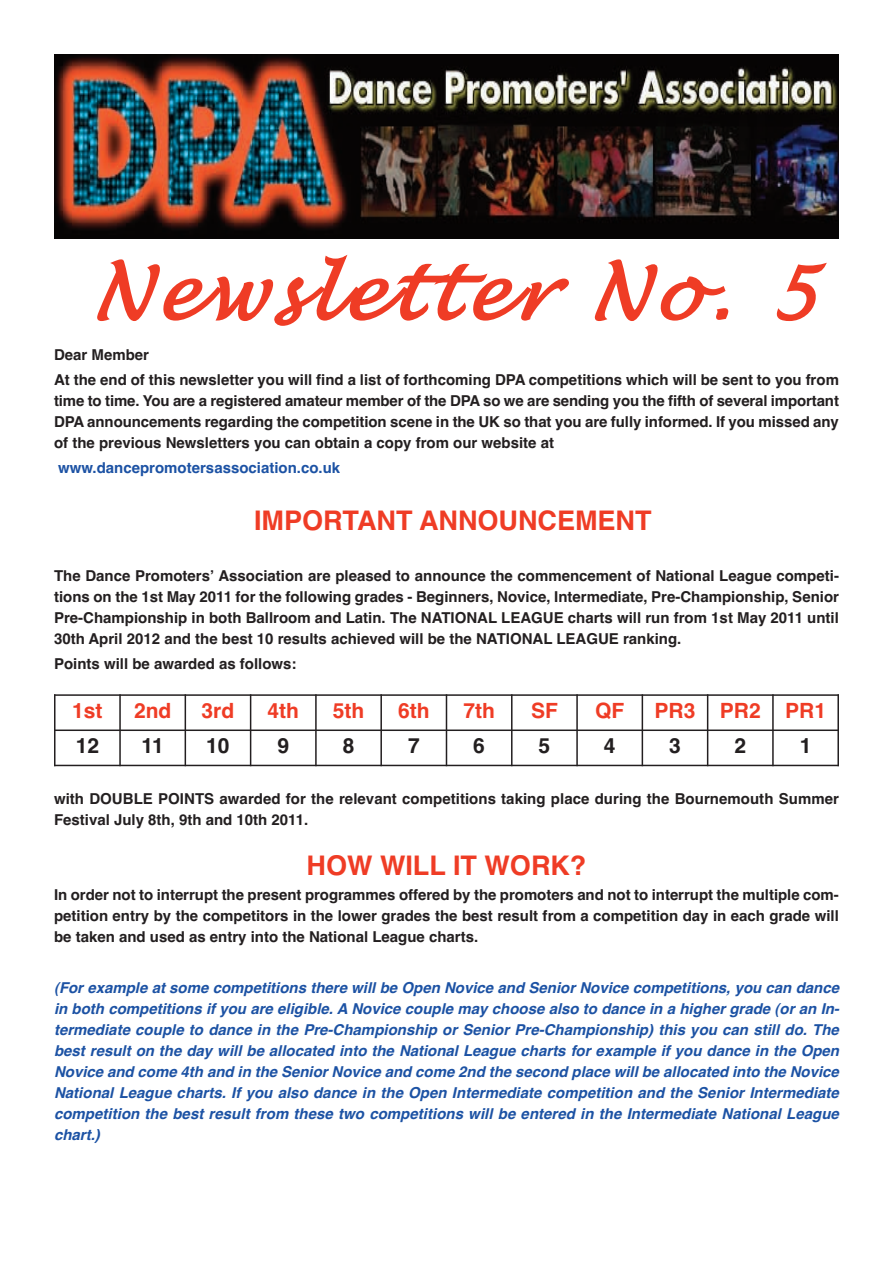
<style>
.page{position:relative;width:893px;height:1263px;background:#fff}
.page>*{position:absolute;margin:0;border:0;box-sizing:border-box;transform-origin:0 0}
.t1{font:italic 72px "Lucida Handwriting";letter-spacing:.08em;color:#ef3c25}
.t2{font:700 27px "Helvetica";color:#ef3c25}
.t3{font:700 21px "Helvetica";color:#ef3c25}
.t4{font:700 21px "Helvetica";color:#231f20}
.t5{font:700 15px/21px "Helvetica";color:#231f20;text-align:justify}
.t6{font:italic 700 15px/21px "Helvetica";color:#1c52a4;text-align:justify}
.t7{font:700 15px "Helvetica";color:#1c52a4}
</style>
<div class="page">
<img style="left:54px;top:54px;width:785px;height:184px">
<hr style="left:54px;top:694px;width:2px;height:72px;background:#231f20">
<hr style="left:119px;top:694px;width:2px;height:72px;background:#231f20">
<hr style="left:185px;top:694px;width:1px;height:72px;background:#231f20">
<hr style="left:250px;top:694px;width:1px;height:72px;background:#231f20">
<hr style="left:315px;top:694px;width:2px;height:72px;background:#231f20">
<hr style="left:380px;top:694px;width:2px;height:72px;background:#231f20">
<hr style="left:446px;top:694px;width:1px;height:72px;background:#231f20">
<hr style="left:511px;top:694px;width:1px;height:72px;background:#231f20">
<hr style="left:576px;top:694px;width:2px;height:72px;background:#231f20">
<hr style="left:642px;top:694px;width:1px;height:72px;background:#231f20">
<hr style="left:707px;top:694px;width:1px;height:72px;background:#231f20">
<hr style="left:772px;top:694px;width:2px;height:72px;background:#231f20">
<hr style="left:837px;top:694px;width:2px;height:72px;background:#231f20">
<hr style="left:54px;top:694px;width:785px;height:2px;background:#231f20">
<hr style="left:54px;top:729px;width:785px;height:2px;background:#231f20">
<hr style="left:54px;top:765px;width:785px;height:1px;background:#231f20">
<h1 class="t1" style="left:89px;top:252px;width:746px">Newsletter No. 5</h1>
<p class="t5" style="left:54px;top:342px;width:786px;line-height:25.2px">Dear Member<br>At the end of this newsletter you will find a list of forthcoming DPA competitions which will be sent to you from</p>
<p class="t5" style="left:54px;top:390px;width:786px">time to time. You are a registered amateur member of the DPA so we are sending you the fifth of several important DPA announcements regarding the competition scene in the UK so that you are fully informed. If you missed any of the previous Newsletters you can obtain a copy from our website at</p>
<p class="t7" style="left:58px;top:459px;width:284px">www.dancepromotersassociation.co.uk</p>
<h2 class="t2" style="left:254px;top:505px;width:399px">IMPORTANT ANNOUNCEMENT</h2>
<p class="t5" style="left:54px;top:565px;width:786px">The Dance Promotersʼ Association are pleased to announce the commencement of National League competi&shy;tions on the 1st May 2011 for the following grades - Beginners, Novice, Intermediate, Pre-Championship, Senior Pre-Championship in both Ballroom and Latin. The NATIONAL LEAGUE charts will run from 1st May 2011 until 30th April 2012 and the best 10 results achieved will be the NATIONAL LEAGUE ranking.</p>
<p class="t5" style="left:54px;top:653px;width:244px">Points will be awarded as follows:</p>
<h3 class="t3" style="left:72px;top:698px;width:32px">1st</h3>
<h3 class="t3" style="left:134px;top:698px;width:39px">2nd</h3>
<h3 class="t3" style="left:202px;top:698px;width:34px">3rd</h3>
<h3 class="t3" style="left:267px;top:698px;width:33px">4th</h3>
<h3 class="t3" style="left:333px;top:698px;width:33px">5th</h3>
<h3 class="t3" style="left:398px;top:698px;width:33px">6th</h3>
<h3 class="t3" style="left:463px;top:698px;width:33px">7th</h3>
<h3 class="t3" style="left:531px;top:698px;width:28px">SF</h3>
<h3 class="t3" style="left:595px;top:698px;width:31px">QF</h3>
<h3 class="t3" style="left:655px;top:698px;width:173px">PR3 PR2 PR1</h3>
<h3 class="t4" style="left:76px;top:733px;width:25px">12</h3>
<h3 class="t4" style="left:142px;top:733px;width:24px">11</h3>
<h3 class="t4" style="left:206px;top:733px;width:25px">10</h3>
<h3 class="t4" style="left:277px;top:733px;width:13px">9</h3>
<h3 class="t4" style="left:343px;top:733px;width:13px">8</h3>
<h3 class="t4" style="left:408px;top:733px;width:13px">7</h3>
<h3 class="t4" style="left:473px;top:733px;width:13px">6</h3>
<h3 class="t4" style="left:539px;top:733px;width:13px">5</h3>
<h3 class="t4" style="left:604px;top:733px;width:13px">4</h3>
<h3 class="t4" style="left:669px;top:733px;width:13px">3</h3>
<h3 class="t4" style="left:734px;top:733px;width:13px">2</h3>
<h3 class="t4" style="left:800px;top:733px;width:13px">1</h3>
<p class="t5" style="left:54px;top:788px;width:786px">with DOUBLE POINTS awarded for the relevant competitions taking place during the Bournemouth Summer<br>Festival July 8th, 9th and 10th 2011.</p>
<h2 class="t2" style="left:306px;top:850px;width:281px">HOW WILL IT WORK?</h2>
<p class="t5" style="left:54px;top:885px;width:786px">In order not to interrupt the present programmes offered by the promoters and not to interrupt the multiple com&shy;petition entry by the competitors in the lower grades the best result from a competition day in each grade will be taken and used as entry into the National League charts.</p>
<p class="t6" style="left:54px;top:977px;width:787px">(For example at some competitions there will be Open Novice and Senior Novice competitions, you can dance in both competitions if you are eligible. A Novice couple may choose also to dance in a higher grade (or an In&shy;termediate couple to dance in the Pre-Championship or Senior Pre-Championship) this you can still do. The best result on the day will be allocated into the National League charts for example if you dance in the Open Novice and come 4th and in the Senior Novice and come 2nd the second place will be allocated into the Novice National League charts. If you also dance in the Open Intermediate competition and the Senior Intermediate competition the best result from these two competitions will be entered in the Intermediate National League chart.)</p>
</div>
